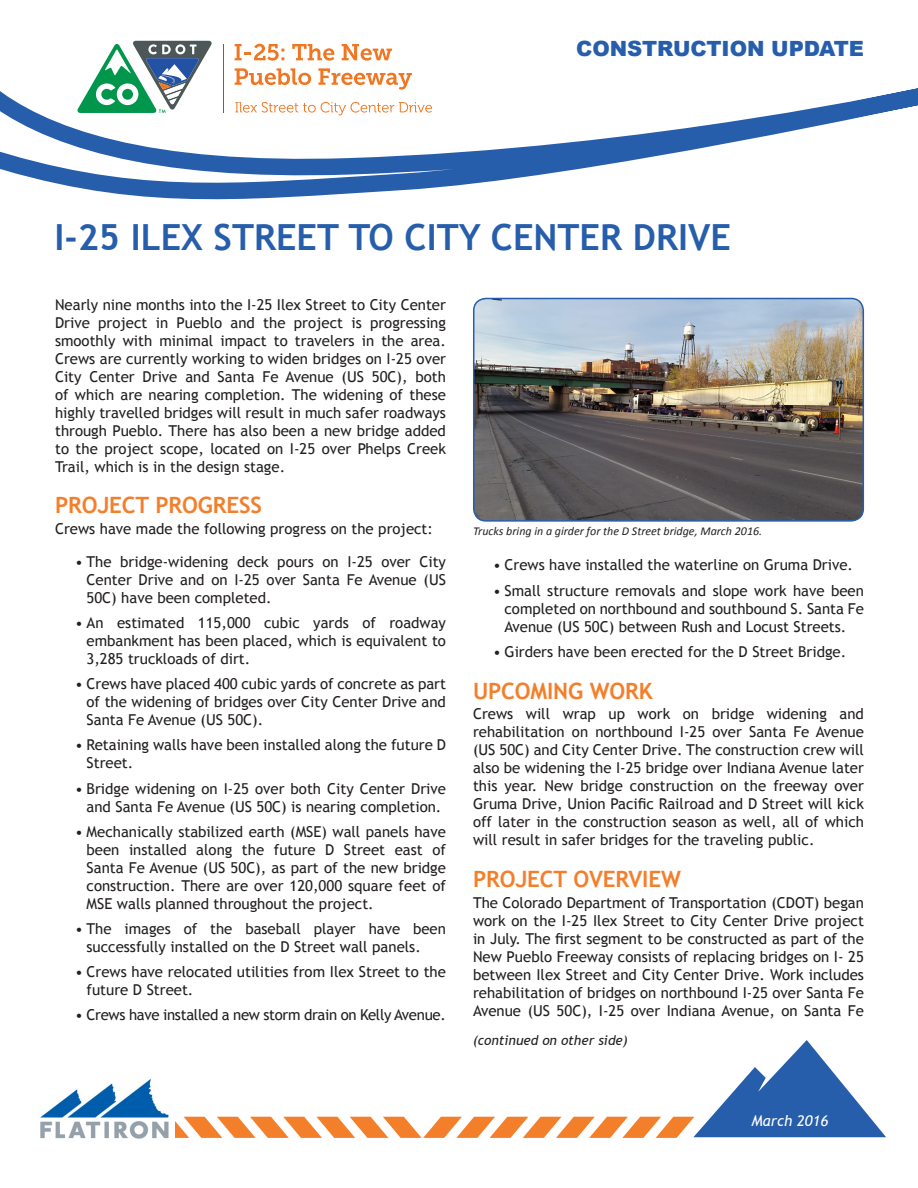
<style>
.page{position:relative;width:918px;height:1188px;background:#fff}
.page>*{position:absolute;margin:0;border:0;box-sizing:border-box;transform-origin:0 0}
.project_name_heading{font:700 36px "Trebuchet MS";color:#275eac}
.Heading_1{font:700 22.5px "Trebuchet MS";letter-spacing:-.005em;color:#f47f2a}
.Type_of_project_shee{font:900 21px "Arial";letter-spacing:-.005em;color:#275eac}
.body_text{font:15px/18px "Trebuchet MS";color:#231f20;text-align:justify}
.bullet_1{font:15px/18px "Trebuchet MS";color:#231f20;text-align:justify}
.bullet_1-2{font:15px "Trebuchet MS";letter-spacing:-.02em;color:#231f20}
.t1{font:italic 15px "Trebuchet MS";color:#fff}
.body_text-2{font:italic 13.5px "Trebuchet MS";color:#231f20}
.t2{font:italic 12px "Calibri";color:#231f20}
</style>
<div class="page">
<img style="left:40px;top:1079px;width:128px;height:60px">
<svg style="left:235px;top:44px;width:49px;height:17px"></svg>
<svg style="left:292px;top:44px;width:42px;height:17px"></svg>
<svg style="left:342px;top:44px;width:50px;height:17px"></svg>
<hr style="left:223px;top:44px;width:1px;height:69px;background:#5c666f">
<svg style="left:101px;top:41px;width:111px;height:27px"></svg>
<svg style="left:0;top:68px;width:918px;height:132px"></svg>
<svg style="left:150px;top:1040px;width:736px;height:98px"></svg>
<img style="left:474px;top:298px;width:389px;height:221px">
<div style="left:473px;top:298px;width:391px;height:224px;border:2px solid #275eac;border-radius:12px"></div>
<p class="Type_of_project_shee" style="left:576px;top:33px;width:289px">CONSTRUCTION UPDATE</p>
<p class="project_name_heading" style="left:55px;top:214px;width:678px">I-25 ILEX STREET TO CITY CENTER DRIVE</p>
<p class="body_text" style="left:55px;top:296px;width:392px">Nearly nine months into the I-25 Ilex Street to City Center Drive project in Pueblo and the project is progressing smoothly with minimal impact to travelers in the area.<br>Crews are currently working to widen bridges on I-25 over City Center Drive and Santa Fe Avenue (US 50C), both of which are nearing completion. The widening of these highly travelled bridges will result in much safer roadways through Pueblo. There has also been a new bridge added to the project scope, located on I-25 over Phelps Creek Trail, which is in the design stage.</p>
<p class="Heading_1" style="left:55px;top:491px;width:208px">PROJECT PROGRESS</p>
<p class="body_text" style="left:55px;top:520px;width:380px">Crews have made the following progress on the project:</p>
<p class="bullet_1" style="left:87px;top:553px;width:361px;text-indent:-11px">• The bridge-widening deck pours on I-25 over City Center Drive and on I-25 over Santa Fe Avenue (US 50C) have been completed.</p>
<p class="bullet_1" style="left:87px;top:614px;width:361px;text-indent:-11px">• An estimated 115,000 cubic yards of roadway embankment has been placed, which is equivalent to 3,285 truckloads of dirt.</p>
<p class="bullet_1" style="left:87px;top:675px;width:361px;text-indent:-11px">• Crews have placed 400 cubic yards of concrete as part of the widening of bridges over City Center Drive and Santa Fe Avenue (US 50C).</p>
<p class="bullet_1" style="left:87px;top:736px;width:361px;text-indent:-11px">• Retaining walls have been installed along the future D<br>Street.</p>
<p class="bullet_1" style="left:75px;top:780px;width:372px;text-align:center">• Bridge widening on I-25 over both City Center Drive and Santa Fe Avenue (US 50C) is nearing completion.</p>
<p class="bullet_1" style="left:87px;top:823px;width:361px;text-indent:-11px">• Mechanically stabilized earth (MSE) wall panels have been installed along the future D Street east of Santa Fe Avenue (US 50C), as part of the new bridge construction. There are over 120,000 square feet of MSE walls planned throughout the project.</p>
<p class="bullet_1" style="left:87px;top:920px;width:361px;text-indent:-11px">• The images of the baseball player have been successfully installed on the D Street wall panels.</p>
<p class="bullet_1" style="left:87px;top:963px;width:361px;text-indent:-11px">• Crews have relocated utilities from Ilex Street to the future D Street.</p>
<p class="bullet_1-2" style="left:75px;top:1006px;width:372px">• Crews have installed a new storm drain on Kelly Avenue.</p>
<p class="t2" style="left:473px;top:523px;width:291px">Trucks bring in a girder for the D Street bridge, March 2016.</p>
<p class="bullet_1" style="left:493px;top:556px;width:361px">• Crews have installed the waterline on Gruma Drive.</p>
<p class="bullet_1" style="left:505px;top:582px;width:361px;text-indent:-11px">• Small structure removals and slope work have been completed on northbound and southbound S. Santa Fe Avenue (US 50C) between Rush and Locust Streets.</p>
<p class="bullet_1" style="left:493px;top:643px;width:355px">• Girders have been erected for the D Street Bridge.</p>
<p class="Heading_1" style="left:473px;top:676px;width:181px">UPCOMING WORK</p>
<p class="body_text" style="left:473px;top:705px;width:392px">Crews will wrap up work on bridge widening and rehabilitation on northbound I-25 over Santa Fe Avenue (US 50C) and City Center Drive. The construction crew will also be widening the I-25 bridge over Indiana Avenue later this year. New bridge construction on the freeway over Gruma Drive, Union Pacific Railroad and D Street will kick off later in the construction season as well, all of which will result in safer bridges for the traveling public.</p>
<p class="Heading_1" style="left:473px;top:865px;width:209px">PROJECT OVERVIEW</p>
<p class="body_text" style="left:473px;top:894px;width:392px">The Colorado Department of Transportation (CDOT) began work on the I-25 Ilex Street to City Center Drive project in July. The first segment to be constructed as part of the New Pueblo Freeway consists of replacing bridges on I- 25 between Ilex Street and City Center Drive. Work includes rehabilitation of bridges on northbound I-25 over Santa Fe Avenue (US 50C), I-25 over Indiana Avenue, on Santa Fe</p>
<p class="body_text-2" style="left:473px;top:1032px;width:156px">(continued on other side)</p>
<p class="t1" style="left:752px;top:1111px;width:78px">March 2016</p>
</div>
